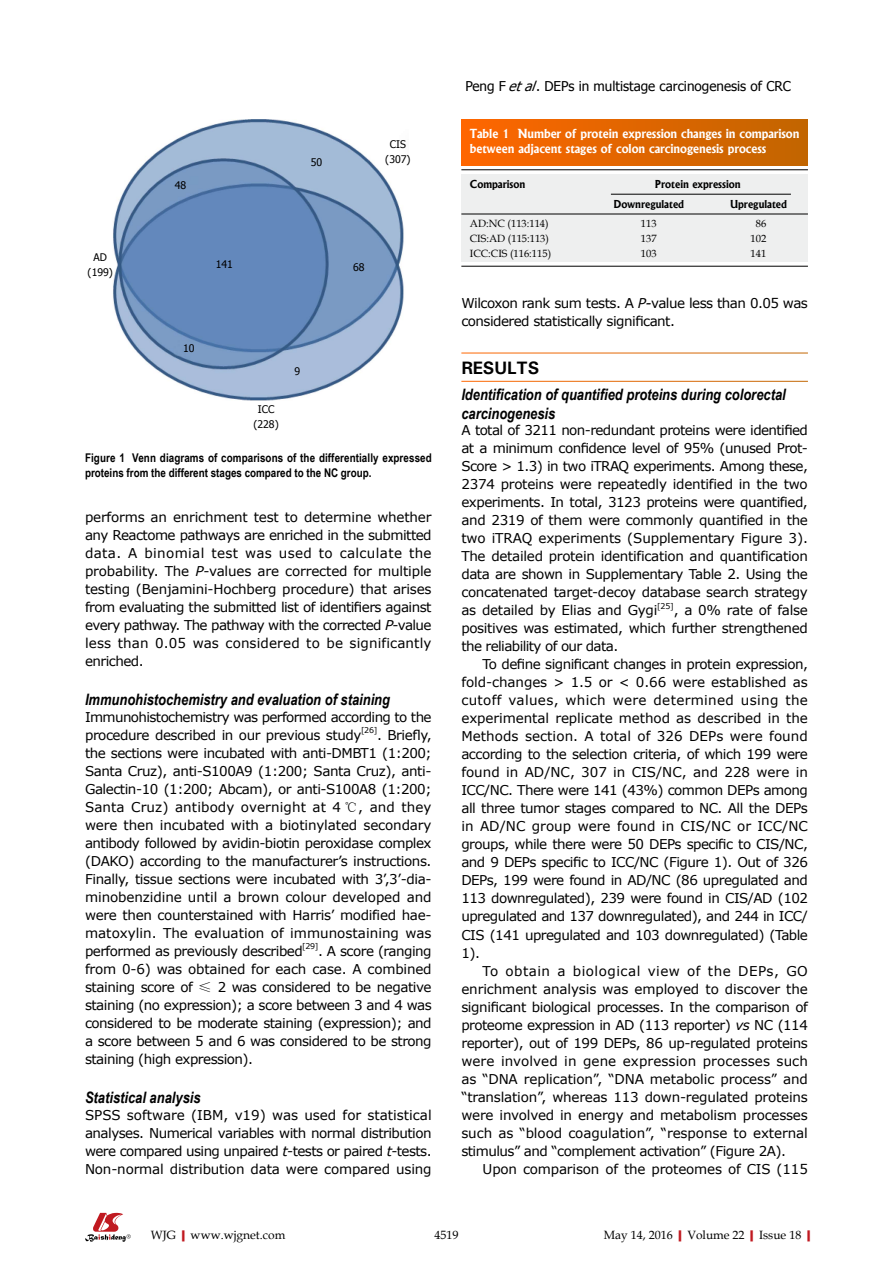
<style>
.page{position:relative;width:893px;height:1263px;background:#fff}
.page>*{position:absolute;margin:0;border:0;box-sizing:border-box;transform-origin:0 0}
.t1{font:700 18px "Univers";letter-spacing:-.01em;color:#000}
.t2{font:italic 700 15.75px/18.8px "Arial Narrow";color:#000}
.t3{font:13.5px/18px "Verdana";letter-spacing:-.03em;color:#000}
.t4{font:13.5px "Verdana";letter-spacing:-.005em;color:#000}
.t5{font:13.5px "Verdana";letter-spacing:-.01em;color:#000}
.t6{font:13.5px "Verdana";letter-spacing:.005em;color:#000}
.t7{font:13.5px "Verdana";color:#000}
.t8{font:13.5px "Tahoma";color:#000}
.t9{font:13.5px "Verdana";letter-spacing:.025em;color:#000}
.t10{font:13.5px "Verdana";letter-spacing:.035em;color:#000}
.t11{font:700 12px/15px "Arial Narrow";letter-spacing:.005em;color:#000}
.t12{font:700 12px/15px "Albertus";color:#fff}
.t13{font:12px "Book Antiqua";color:#000}
.t14{font:10.5px "Book Antiqua";color:#000}
.t15{font:700 10.5px/20px "Albertus";color:#000}
.t16{font:10.5px/15px "Tahoma";color:#000;text-align:center}
.t17{font:7.8px "Verdana";color:#000}
.s1{font-style:italic}
.s2{font-family:"Sim Sun"}
.s3{font-weight:700;color:#c01920}
</style>
<div class="page">
<svg style="left:85px;top:1213px;width:46px;height:29px"></svg>
<img style="left:113px;top:119px;width:291px;height:281px">
<div style="left:461px;top:119px;width:347px;height:46px;background:linear-gradient(to right,#f60,#c26500)"></div>
<div style="left:461px;top:174px;width:347px;height:88px;background:#eeefef"></div>
<hr style="left:461px;top:169px;width:347px;height:1px;background:#000">
<hr style="left:461px;top:214px;width:347px;height:1px;background:#000">
<hr style="left:461px;top:266px;width:347px;height:1px;background:#000">
<hr style="left:611px;top:194px;width:180px;height:1px;background:#000">
<p class="t16" style="left:390px;top:136px;width:18px">CIS</p>
<p class="t16" style="left:88px;top:250px;width:27px">AD (199)</p>
<p class="t16" style="left:175px;top:177px;width:13px">48</p>
<p class="t16" style="left:311px;top:154px;width:13px">50</p>
<p class="t16" style="left:385px;top:151px;width:27px">(307)</p>
<p class="t16" style="left:216px;top:257px;width:19px">141</p>
<p class="t16" style="left:353px;top:259px;width:13px">68</p>
<p class="t16" style="left:183px;top:340px;width:13px">10</p>
<p class="t16" style="left:253px;top:401px;width:27px">ICC (228)</p>
<p class="t16" style="left:294px;top:364px;width:7px">9</p>
<p class="t11" style="left:85px;top:450px;width:348px">Figure 1 Venn diagrams of comparisons of the differentially expressed proteins from the different stages compared to the NC group.</p>
<p class="t3" style="left:85px;top:508px;width:348px;text-align:justify">performs an enrichment test to determine whether any Reactome pathways are enriched in the submitted data. A binomial test was used to calculate the probability. The <span class="s1">P</span>-values are corrected for multiple testing (Benjamini-Hochberg procedure) that arises from evaluating the submitted list of identifiers against every pathway. The pathway with the corrected <span class="s1">P</span>-value less than 0.05 was considered to be significantly enriched.</p>
<p class="t2" style="left:85px;top:689px;width:307px">Immunohistochemistry and evaluation of staining</p>
<p class="t3" style="left:85px;top:707px;width:348px">Immunohistochemistry was performed according to the procedure described in our previous study</p>
<p class="t17" style="left:361px;top:725px;width:18px">[26]</p>
<p class="t3" style="left:85px;top:725px;width:348px;text-indent:292px">. Briefly, the sections were incubated with anti-DMBT1 (1:200; Santa Cruz), anti-S100A9 (1:200; Santa Cruz), anti-Galectin-10 (1:200; Abcam), or anti-S100A8 (1:200; Santa Cruz) antibody overnight at 4 <span class="s2">℃</span>, and they were then incubated with a biotinylated secondary antibody followed by avidin-biotin peroxidase complex (DAKO) according to the manufacturer’s instructions.<br>Finally, tissue sections were incubated with 3’,3’-dia&shy;minobenzidine until a brown colour developed and were then counterstained with Harris’ modified hae&shy;matoxylin. The evaluation of immunostaining was performed as previously described</p>
<p class="t17" style="left:302px;top:941px;width:18px">[29]</p>
<p class="t3" style="left:85px;top:942px;width:348px;text-align:justify;text-indent:233px">. A score (ranging from 0-6) was obtained for each case. A combined staining score of <span class="s2">≤</span> 2 was considered to be negative staining (no expression); a score between 3 and 4 was considered to be moderate staining (expression); and a score between 5 and 6 was considered to be strong staining (high expression).</p>
<p class="t2" style="left:85px;top:1087px;width:117px">Statistical analysis</p>
<p class="t3" style="left:85px;top:1105px;width:348px;text-align:justify">SPSS software (IBM, v19) was used for statistical analyses. Numerical variables with normal distribution were compared using unpaired <span class="s1">t</span>-tests or paired <span class="s1">t</span>-tests.<br>Non-normal distribution data were compared using</p>
<p class="t8" style="left:465px;top:77px;width:327px">Peng F <span class="s1">etal</span>. DEPs in multistage carcinogenesis of CRC</p>
<p class="t12" style="left:470px;top:126px;width:331px">Table 1 Number of protein expression changes in comparison between adjacent stages of colon carcinogenesis process</p>
<p class="t15" style="left:470px;top:174px;width:57px">Comparison</p>
<p class="t15" style="left:614px;top:174px;width:128px;text-indent:41px">Protein expression<br>Downregulated</p>
<p class="t15" style="left:730px;top:194px;width:58px">Upregulated</p>
<p class="t14" style="left:470px;top:217px;width:80px">AD:NC (113:114)</p>
<p class="t14" style="left:641px;top:217px;width:17px">113</p>
<p class="t14" style="left:756px;top:217px;width:12px">86</p>
<p class="t14" style="left:470px;top:231px;width:81px">CIS:AD (115:113)</p>
<p class="t14" style="left:641px;top:231px;width:17px">137</p>
<p class="t14" style="left:751px;top:231px;width:17px">102</p>
<p class="t14" style="left:470px;top:246px;width:83px">ICC:CIS (116:115)</p>
<p class="t14" style="left:641px;top:246px;width:17px">103</p>
<p class="t14" style="left:751px;top:246px;width:17px">141</p>
<p class="t3" style="left:461px;top:294px;width:348px">Wilcoxon rank sum tests. A <span class="s1">P-</span>value less than 0.05 was considered statistically significant.</p>
<p class="t1" style="left:461px;top:357px;width:79px">RESULTS</p>
<p class="t2" style="left:461px;top:384px;width:326px">Identification of quantified proteins during colorectal carcinogenesis</p>
<p class="t3" style="left:461px;top:421px;width:348px">A total of 3211 non-redundant proteins were identified at a minimum confidence level of 95% (unused Prot-Score &gt; 1.3) in two iTRAQ experiments. Among these, 2374 proteins were repeatedly identified in the two experiments. In total, 3123 proteins were quantified, and 2319 of them were commonly quantified in the two iTRAQ experiments (Supplementary Figure 3).<br>The detailed protein identification and quantification data are shown in Supplementary Table 2. Using the concatenated target-decoy database search strategy as detailed by Elias and Gygi</p>
<p class="t17" style="left:657px;top:601px;width:18px">[25]</p>
<p class="t3" style="left:674px;top:601px;width:136px">, a 0% rate of false</p>
<p class="t3" style="left:461px;top:619px;width:348px">positives was estimated, which further strengthened</p>
<p class="t3" style="left:461px;top:637px;width:158px">the reliability of our data.</p>
<p class="t3" style="left:483px;top:655px;width:327px">To define significant changes in protein expression,</p>
<p class="t4" style="left:461px;top:674px;width:348px">fold-changes &gt; 1.5 or &lt; 0.66 were established as</p>
<p class="t9" style="left:461px;top:692px;width:348px">cutoff values, which were determined using the</p>
<p class="t4" style="left:461px;top:710px;width:348px">experimental replicate method as described in the</p>
<p class="t6" style="left:461px;top:728px;width:348px">Methods section. A total of 326 DEPs were found</p>
<p class="t3" style="left:461px;top:745px;width:348px">according to the selection criteria, of which 199 were</p>
<p class="t7" style="left:461px;top:764px;width:348px">found in AD/NC, 307 in CIS/NC, and 228 were in</p>
<p class="t3" style="left:461px;top:781px;width:348px">ICC/NC. There were 141 (43%) common DEPs among</p>
<p class="t3" style="left:461px;top:799px;width:348px">all three tumor stages compared to NC. All the DEPs</p>
<p class="t7" style="left:461px;top:818px;width:348px">in AD/NC group were found in CIS/NC or ICC/NC</p>
<p class="t3" style="left:461px;top:835px;width:348px">groups, while there were 50 DEPs specific to CIS/NC,</p>
<p class="t3" style="left:461px;top:853px;width:348px">and 9 DEPs specific to ICC/NC (Figure 1). Out of 326</p>
<p class="t3" style="left:461px;top:871px;width:348px">DEPs, 199 were found in AD/NC (86 upregulated and</p>
<p class="t3" style="left:461px;top:889px;width:348px">113 downregulated), 239 were found in CIS/AD (102</p>
<p class="t3" style="left:461px;top:907px;width:348px">upregulated and 137 downregulated), and 244 in ICC/</p>
<p class="t3" style="left:461px;top:925px;width:348px">CIS (141 upregulated and 103 downregulated) (Table</p>
<p class="t3" style="left:461px;top:943px;width:20px">1).</p>
<p class="t10" style="left:483px;top:962px;width:327px">To obtain a biological view of the DEPs, GO</p>
<p class="t5" style="left:461px;top:980px;width:348px">enrichment analysis was employed to discover the</p>
<p class="t3" style="left:461px;top:997px;width:348px">significant biological processes. In the comparison of</p>
<p class="t3" style="left:461px;top:1015px;width:348px">proteome expression in AD (113 reporter) <span class="s1">vs</span> NC (114</p>
<p class="t3" style="left:461px;top:1033px;width:348px">reporter), out of 199 DEPs, 86 up-regulated proteins</p>
<p class="t6" style="left:461px;top:1052px;width:348px">were involved in gene expression processes such</p>
<p class="t5" style="left:461px;top:1070px;width:348px">as “DNA replication”, “DNA metabolic process” and</p>
<p class="t3" style="left:461px;top:1087px;width:348px">“translation”, whereas 113 down-regulated proteins</p>
<p class="t3" style="left:461px;top:1105px;width:348px">were involved in energy and metabolism processes</p>
<p class="t4" style="left:461px;top:1124px;width:348px">such as “blood coagulation”, “response to external</p>
<p class="t3" style="left:461px;top:1141px;width:326px">stimulus” and “complement activation” (Figure 2A).</p>
<p class="t3" style="left:483px;top:1159px;width:327px">Upon comparison of the proteomes of CIS (115</p>
<p class="t13" style="left:151px;top:1226px;width:136px">WJG<span class="s3">|</span>www.wjgnet.com</p>
<p class="t13" style="left:434px;top:1226px;width:25px">4519</p>
<p class="t13" style="left:604px;top:1226px;width:214px">May 14, 2016<span class="s3">|</span>Volume 22<span class="s3">|</span>Issue 18<span class="s3">|</span></p>
</div>
